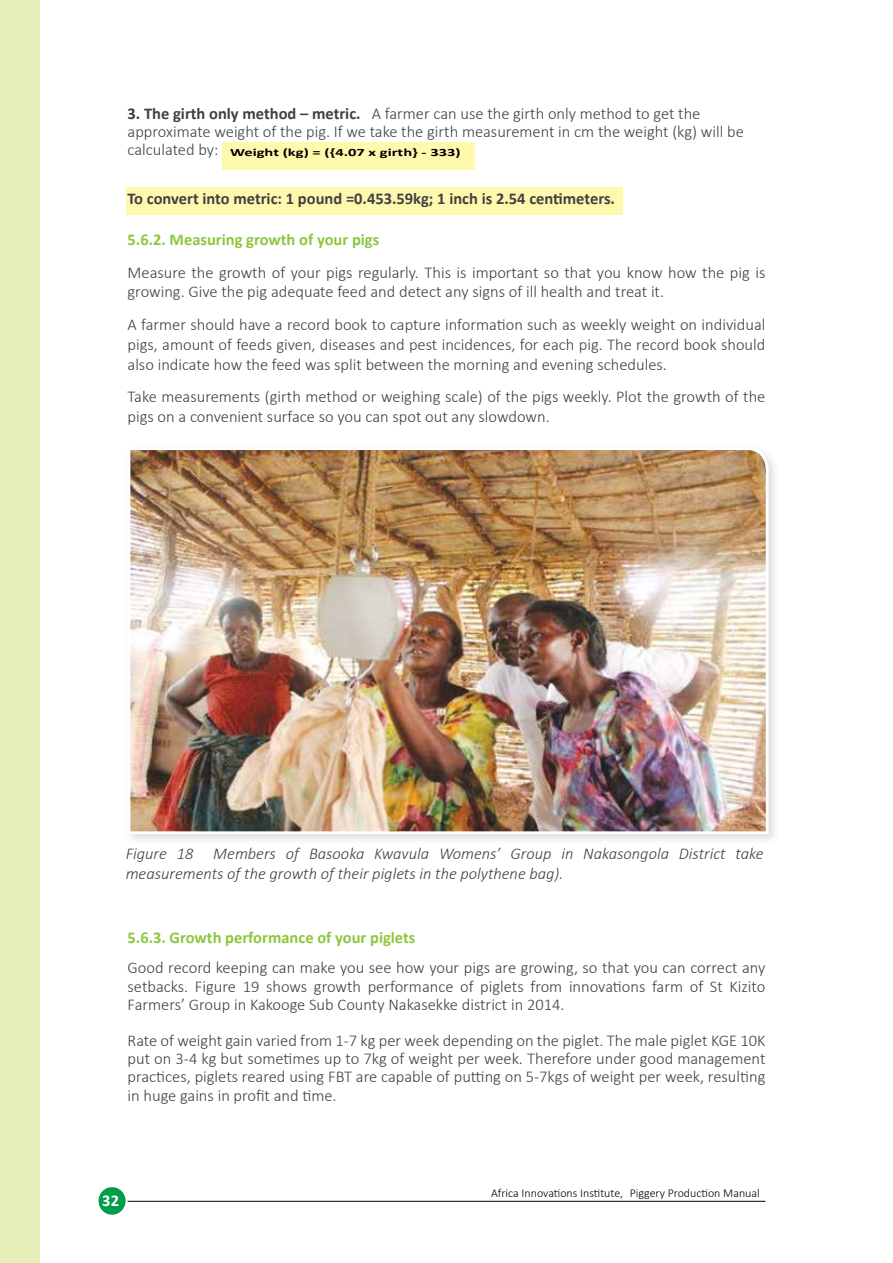
<style>
.page{position:relative;width:893px;height:1263px;background:#fff}
.page>*{position:absolute;margin:0;border:0;box-sizing:border-box;transform-origin:0 0}
.t1{font:300 16.5px/18.1px "Calibri";color:#414042}
.t2{font:italic 300 16.5px/19.8px "Calibri";color:#414042}
.t3{font:700 16.5px "Calibri";color:#8dc63f}
.t4{font:700 16.5px "Calibri";color:#414042}
.t5{font:700 16.5px "Calibri";color:#fff}
.t6{font:300 12px "Calibri";color:#000}
.t7{font:700 11.1px "Calibri";color:#000;scale:1.48 1}
.s1{font-weight:700}
</style>
<div class="page">
<div style="left:0;top:0;width:40px;height:1263px;background:#e8efbb"></div>
<hr style="left:128px;top:1201px;width:637px;height:1px;background:#000">
<div style="left:99px;top:1187px;width:27px;height:28px;background:#009e4b;border-radius:50%"></div>
<div style="left:223px;top:142px;width:252px;height:28px;background:#fff9ae"></div>
<div style="left:126px;top:187px;width:496px;height:28px;background:#fff9ae"></div>
<div style="left:124px;top:443px;width:657px;height:404px;background:#000;opacity:.14"></div>
<img style="left:126px;top:446px;width:644px;height:390px">
<p class="t1" style="left:128px;top:104px;width:618px"><span class="s1">3. The girth only method – metric.</span> A farmer can use the girth only method to get the approximate weight of the pig. If we take the girth measurement in cm the weight (kg) will be calculated by:</p>
<p class="t4" style="left:128px;top:188px;width:489px">To convert into metric: 1 pound =0.453.59kg; 1 inch is 2.54 centimeters.</p>
<p class="t3" style="left:128px;top:229px;width:253px">5.6.2. Measuring growth of your pigs</p>
<p class="t1" style="left:128px;top:262px;width:639px;line-height:19.8px">Measure the growth of your pigs regularly. This is important so that you know how the pig is growing. Give the pig adequate feed and detect any signs of ill health and treat it.</p>
<p class="t1" style="left:128px;top:314px;width:639px;line-height:19.8px;text-align:justify">A farmer should have a record book to capture information such as weekly weight on individual pigs, amount of feeds given, diseases and pest incidences, for each pig. The record book should also indicate how the feed was split between the morning and evening schedules.</p>
<p class="t1" style="left:128px;top:387px;width:639px;line-height:19.8px">Take measurements (girth method or weighing scale) of the pigs weekly. Plot the growth of the pigs on a convenient surface so you can spot out any slowdown.</p>
<p class="t7" style="left:230px;top:145px;width:157px">Weight (kg) = ({4.07 x girth} - 333)</p>
<p class="t2" style="left:126px;top:844px;width:639px">Figure 18 Members of Basooka Kwavula Womens’ Group in Nakasongola District take measurements of the growth of their piglets in the polythene bag).</p>
<p class="t3" style="left:128px;top:926px;width:289px">5.6.3. Growth performance of your piglets</p>
<p class="t1" style="left:128px;top:959px;width:639px;text-align:justify">Good record keeping can make you see how your pigs are growing, so that you can correct any setbacks. Figure 19 shows growth performance of piglets from innovations farm of St Kizito Farmers’ Group in Kakooge Sub County Nakasekke district in 2014.</p>
<p class="t1" style="left:128px;top:1031px;width:639px;text-align:justify">Rate of weight gain varied from 1-7 kg per week depending on the piglet. The male piglet KGE 10K put on 3-4 kg but sometimes up to 7kg of weight per week. Therefore under good management practices, piglets reared using FBT are capable of putting on 5-7kgs of weight per week, resulting in huge gains in profit and time.</p>
<p class="t5" style="left:102px;top:1189px;width:18px">32</p>
<p class="t6" style="left:491px;top:1185px;width:270px">Africa Innovations Institute, Piggery Production Manual</p>
</div>
